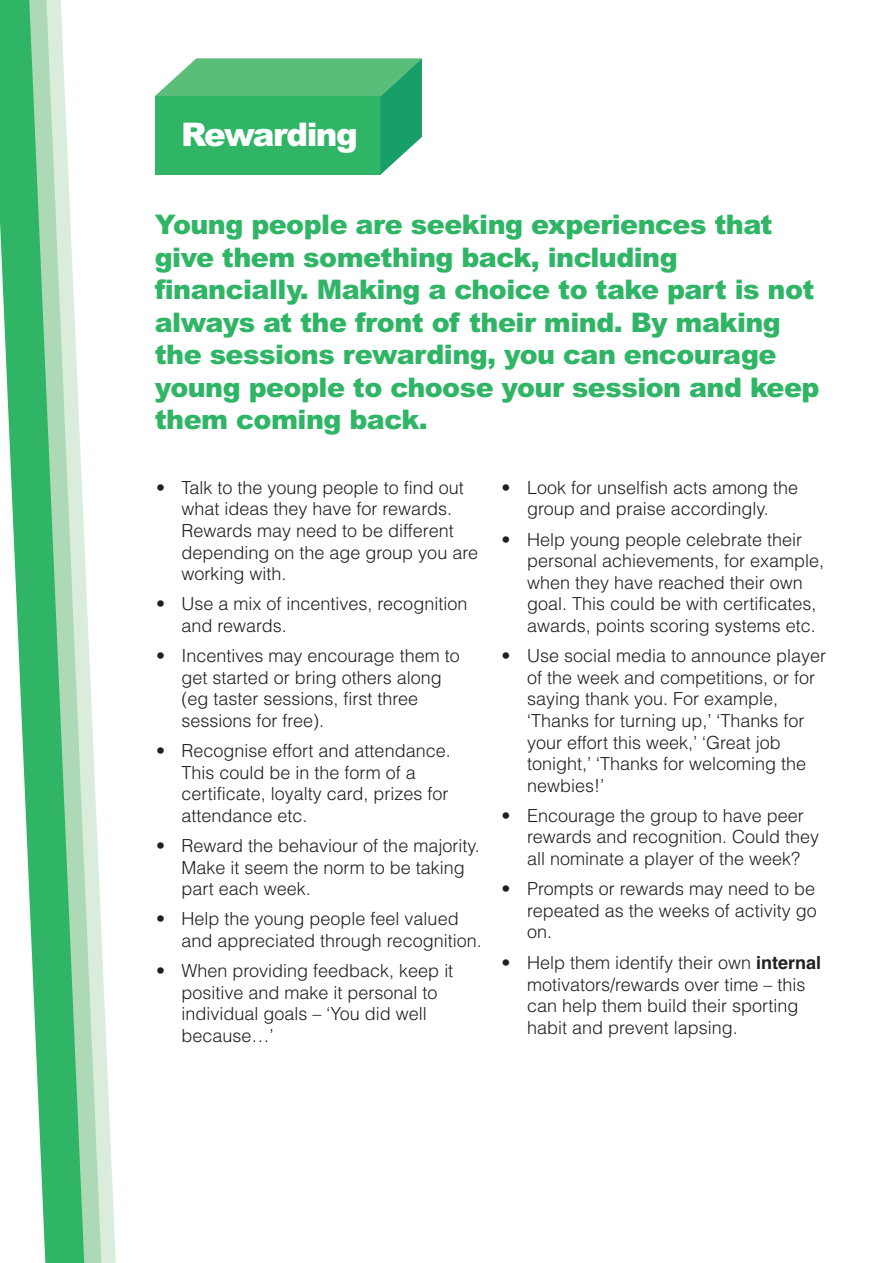
<style>
.page{position:relative;width:893px;height:1263px;background:#fff}
.page>*{position:absolute;margin:0;border:0;box-sizing:border-box;transform-origin:0 0}
.t1{font:900 32.55px "Arial";letter-spacing:-.05em;color:#fff}
.t2{font:900 27px/32.4px "Arial";letter-spacing:-.02em;color:#2fb565}
.t3{font:300 18px/21.6px "Helvetica";color:#231f20}
.s1{font-weight:700}
</style>
<div class="page">
<svg style="left:102px;top:953px;width:14px;height:310px"></svg>
<svg style="left:85px;top:562px;width:17px;height:701px;fill:#daeddc"></svg>
<svg style="left:0;top:0;width:85px;height:1263px"></svg>
<svg style="left:155px;top:58px;width:267px;height:117px;background:#43b873"></svg>
<h1 class="t1" style="left:181px;top:111px;width:178px">Rewarding</h1>
<p class="t2" style="left:155px;top:209px;width:666px">Young people are seeking experiences that give them something back, including financially. Making a choice to take part is not always at the front of their mind. By making the sessions rewarding, you can encourage young people to choose your session and keep them coming back.</p>
<p class="t3" style="left:182px;top:477px;width:298px;text-indent:-25px">• Talk to the young people to find out what ideas they have for rewards.<br>Rewards may need to be different depending on the age group you are working with.</p>
<p class="t3" style="left:182px;top:593px;width:287px;text-indent:-26px">• Use a mix of incentives, recognition and rewards.</p>
<p class="t3" style="left:182px;top:645px;width:280px;text-indent:-26px">• Incentives may encourage them to get started or bring others along (eg taster sessions, first three sessions for free).</p>
<p class="t3" style="left:182px;top:740px;width:271px;text-indent:-25px">• Recognise effort and attendance.<br>This could be in the form of a certificate, loyalty card, prizes for attendance etc.</p>
<p class="t3" style="left:182px;top:835px;width:300px;text-indent:-26px">• Reward the behaviour of the majority.<br>Make it seem the norm to be taking part each week.</p>
<p class="t3" style="left:182px;top:908px;width:302px;text-indent:-25px">• Help the young people feel valued and appreciated through recognition.</p>
<p class="t3" style="left:182px;top:960px;width:273px;text-indent:-26px">• When providing feedback, keep it positive and make it personal to individual goals – ‘You did well because…’</p>
<p class="t3" style="left:502px;top:477px;width:298px;text-align:center">• Look for unselfish acts among the group and praise accordingly.</p>
<p class="t3" style="left:527px;top:528px;width:299px;text-indent:-25px">• Help young people celebrate their personal achievements, for example, when they have reached their own goal. This could be with certificates, awards, points scoring systems etc.</p>
<p class="t3" style="left:527px;top:645px;width:301px;text-indent:-26px">• Use social media to announce player of the week and competitions, or for saying thank you. For example, ‘Thanks for turning up,’ ‘Thanks for your effort this week,’ ‘Great job tonight,’ ‘Thanks for welcoming the newbies!’</p>
<p class="t3" style="left:527px;top:805px;width:294px;text-indent:-26px">• Encourage the group to have peer rewards and recognition. Could they all nominate a player of the week?</p>
<p class="t3" style="left:527px;top:878px;width:291px;text-align:justify;text-indent:-26px">• Prompts or rewards may need to be repeated as the weeks of activity go on.</p>
<p class="t3" style="left:527px;top:952px;width:296px;text-indent:-25px">• Help them identify their own <span class="s1">internal </span>motivators/rewards over time – this can help them build their sporting habit and prevent lapsing.</p>
</div>
